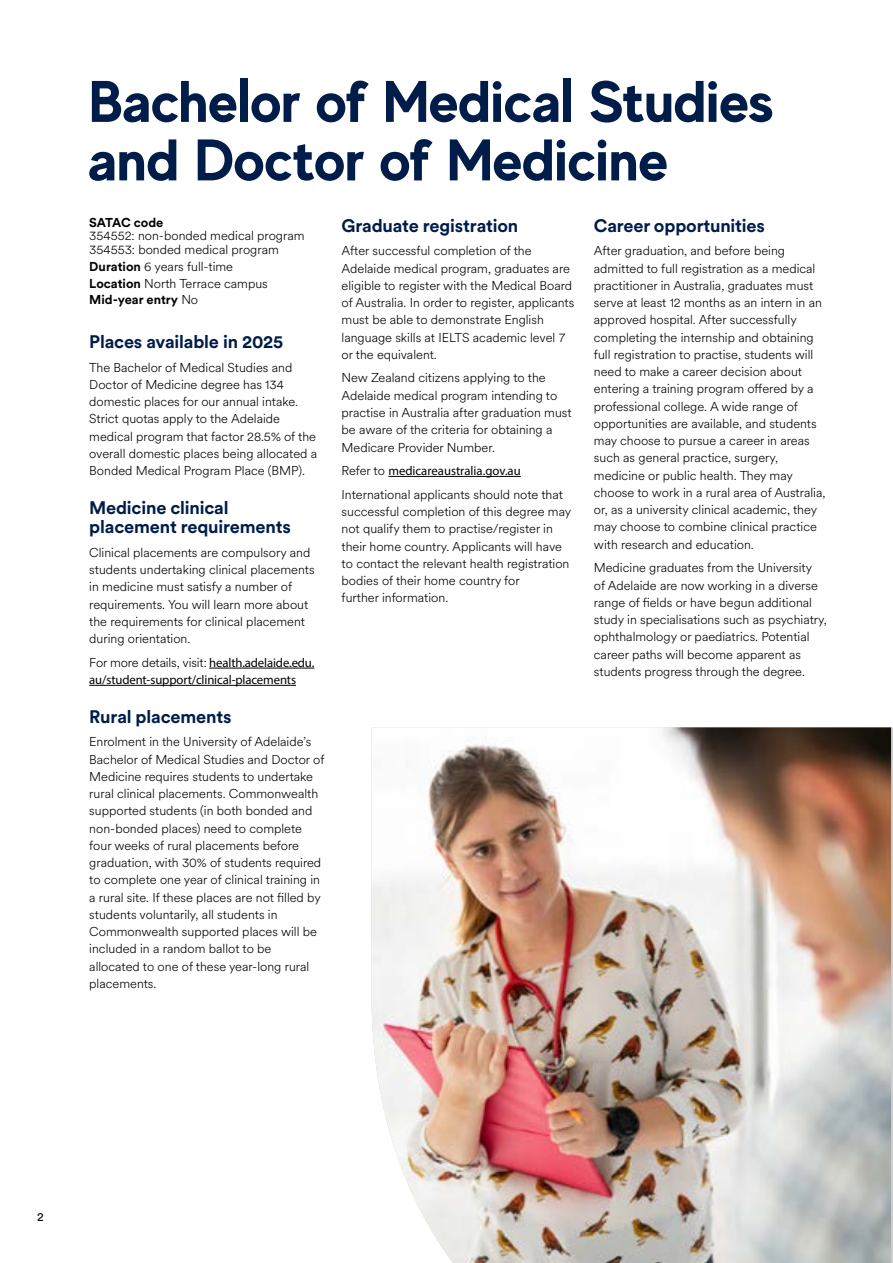
<style>
.page{position:relative;width:893px;height:1263px;background:#fff}
.page>*{position:absolute;margin:0;border:0;box-sizing:border-box;transform-origin:0 0}
.t1{font:700 58.5px/58.5px "MADE Evolve Sans";color:#001c48}
.t2{font:700 18px/19.5px "Circular XX";letter-spacing:-.01em;color:#001c48}
.t3{font:300 12.75px/17.2px "Circular XX";color:#000}
.t4{font:12.75px "Myriad Pro";letter-spacing:-.01em;color:#000}
.t5{font:700 12.75px "Circular XX";letter-spacing:-.015em;color:#000}
.t6{font:12px "Circular XX";color:#000}
.s1{font-weight:700}
.s2{font-family:"Myriad Pro";font-weight:400}
.s3{font-family:"Circular XX";font-weight:300}
</style>
<div class="page">
<img style="left:371px;top:727px;width:520px;height:536px">
<hr style="left:209px;top:668px;width:105px;height:1px;background:#000">
<hr style="left:89px;top:685px;width:207px;height:1px;background:#000">
<hr style="left:388px;top:476px;width:133px;height:1px;background:#000">
<h1 class="t1" style="left:89px;top:70px;width:686px">Bachelor of Medical Studies and Doctor of Medicine</h1>
<p class="t5" style="left:89px;top:213px;width:76px">SATAC code</p>
<p class="t3" style="left:89px;top:228px;width:217px;line-height:13.5px">354552: non-bonded medical program<br>354553: bonded medical program</p>
<p class="t3" style="left:89px;top:257px;width:180px"><span class="s1">Duration</span> 6 years full-time<br><span class="s1">Location</span> North Terrace campus<br><span class="s1">Mid-year entry</span> No</p>
<h2 class="t2" style="left:89px;top:331px;width:196px">Places available in 2025</h2>
<p class="t3" style="left:89px;top:358px;width:229px">The Bachelor of Medical Studies and Doctor of Medicine degree has 134 domestic places for our annual intake.<br>Strict quotas apply to the Adelaide medical program that factor 28.5% of the overall domestic places being allocated a Bonded Medical Program Place (BMP).</p>
<h2 class="t2" style="left:89px;top:497px;width:203px">Medicine clinical placement requirements</h2>
<p class="t3" style="left:89px;top:543px;width:227px">Clinical placements are compulsory and students undertaking clinical placements in medicine must satisfy a number of requirements. You will learn more about the requirements for clinical placement during orientation.</p>
<p class="t3" style="left:89px;top:653px;width:227px">For more details, visit: <span class="s2">health.adelaide.edu.</span></p>
<p class="t4" style="left:89px;top:672px;width:208px">au/student-support/clinical-placements</p>
<h2 class="t2" style="left:89px;top:706px;width:144px">Rural placements</h2>
<p class="t3" style="left:89px;top:733px;width:237px">Enrolment in the University of Adelaide’s Bachelor of Medical Studies and Doctor of Medicine requires students to undertake rural clinical placements. Commonwealth supported students (in both bonded and non-bonded places) need to complete four weeks of rural placements before graduation, with 30% of students required to complete one year of clinical training in a rural site. If these places are not filled by students voluntarily, all students in Commonwealth supported places will be included in a random ballot to be allocated to one of these year-long rural placements.</p>
<h2 class="t2" style="left:342px;top:215px;width:178px">Graduate registration</h2>
<p class="t3" style="left:342px;top:242px;width:234px">After successful completion of the Adelaide medical program, graduates are eligible to register with the Medical Board of Australia. In order to register, applicants must be able to demonstrate English language skills at IELTS academic level 7 or the equivalent.</p>
<p class="t3" style="left:342px;top:369px;width:232px">New Zealand citizens applying to the Adelaide medical program intending to practise in Australia after graduation must be aware of the criteria for obtaining a Medicare Provider Number.</p>
<p class="t4" style="left:342px;top:463px;width:181px"><span class="s3">Refer to</span> medicareaustralia.gov.au</p>
<p class="t3" style="left:342px;top:485px;width:231px">International applicants should note that successful completion of this degree may not qualify them to practise/register in their home country. Applicants will have to contact the relevant health registration bodies of their home country for<br>further information.</p>
<h2 class="t2" style="left:594px;top:215px;width:173px">Career opportunities</h2>
<p class="t3" style="left:594px;top:242px;width:233px">After graduation, and before being admitted to full registration as a medical practitioner in Australia, graduates must serve at least 12 months as an intern in an approved hospital. After successfully completing the internship and obtaining full registration to practise, students will need to make a career decision about entering a training program offered by a professional college. A wide range of opportunities are available, and students may choose to pursue a career in areas such as general practice, surgery, medicine or public health. They may choose to work in a rural area of Australia, or, as a university clinical academic, they may choose to combine clinical practice with research and education.</p>
<p class="t3" style="left:594px;top:559px;width:234px">Medicine graduates from the University<br>of Adelaide are now working in a diverse range of fields or have begun additional study in specialisations such as psychiatry, ophthalmology or paediatrics. Potential career paths will become apparent as students progress through the degree.</p>
<p class="t6" style="left:37px;top:1208px;width:8px">2</p>
</div>
